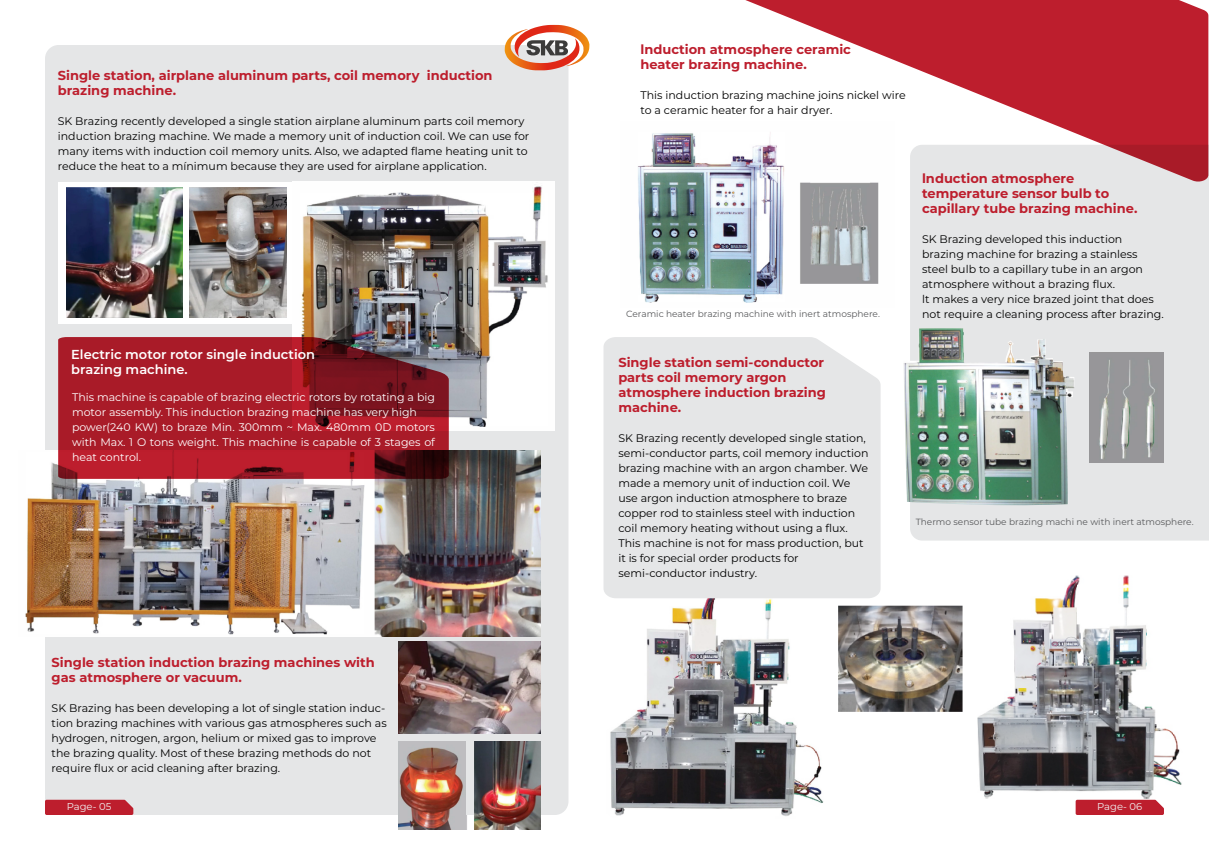
<style>
.page{position:relative;width:1209px;height:860px;background:#fff}
.page>*{position:absolute;margin:0;border:0;box-sizing:border-box;transform-origin:0 0}
.t1{font:700 13px/15px "Montserrat";color:#bd1e2d}
.t2{font:600 13px/15px "Montserrat";color:#fff}
.t3{font:11px/15px "Montserrat";color:#000}
.t4{font:11px/15px "Montserrat";color:#fff}
.t5{font:10px "Montserrat";color:#f0f0f1}
.t6{font:9px "Montserrat";color:#58595b}
</style>
<div class="page">
<div style="left:45px;top:45px;width:523px;height:770px;background:#e5e6e7;border-radius:14px"></div>
<svg style="left:45px;top:800px;width:88px;height:15px"></svg>
<div style="left:910px;top:145px;width:299px;height:396px;background:#e5e6e7"></div>
<svg style="left:745px;top:0;width:463px;height:182px;fill:#bd1e2d"></svg>
<svg style="left:505px;top:25px;width:84px;height:45px"></svg>
<svg style="left:58px;top:182px;width:234px;height:141px;background:#e8e9e9"></svg>
<img style="left:67px;top:188px;width:115px;height:129px">
<img style="left:190px;top:188px;width:96px;height:129px">
<img style="left:292px;top:182px;width:262px;height:249px">
<img style="left:25px;top:451px;width:516px;height:185px">
<svg style="left:58px;top:337px;width:391px;height:142px;background:#9c1d29"></svg>
<img style="left:398px;top:642px;width:143px;height:187px">
<div style="left:398px;top:735px;width:145px;height:6px;background:#e5e6e7"></div>
<div style="left:466px;top:739px;width:8px;height:76px;background:#e5e6e7"></div>
<img style="left:638px;top:121px;width:256px;height:182px">
<img style="left:903px;top:328px;width:171px;height:179px">
<img style="left:1089px;top:353px;width:75px;height:110px">
<img style="left:610px;top:598px;width:214px;height:218px">
<img style="left:838px;top:568px;width:344px;height:232px">
<div style="left:603px;top:337px;width:277px;height:261px;background:#e5e6e7"></div>
<svg style="left:1075px;top:800px;width:89px;height:15px"></svg>
<p class="t1" style="left:58px;top:67px;width:436px">Single station, airplane aluminum parts, coil memory induction brazing machine.</p>
<p class="t3" style="left:58px;top:113px;width:473px">SK Brazing recently developed a single station airplane aluminum parts coil memory induction brazing machine. We made a memory unit of induction coil. We can use for many items with induction coil memory units. Also, we adapted flame heating unit to reduce the heat to a mínimum because they are used for airplane application.</p>
<p class="t2" style="left:71px;top:346px;width:245px">Electric motor rotor single induction brazing machine.</p>
<p class="t4" style="left:72px;top:389px;width:364px">This machine is capable of brazing electric rotors by rotating a big motor assembly. This induction brazing machine has very high power(240 KW) to braze Min. 300mm ~ Max. 480mm 0D motors with Max. 1 O tons weight. This machine is capable of 3 stages of heat control.</p>
<p class="t1" style="left:52px;top:654px;width:325px">Single station induction brazing machines with gas atmosphere or vacuum.</p>
<p class="t3" style="left:52px;top:700px;width:337px">SK Brazing has been developing a lot of single station induc&shy;tion brazing machines with various gas atmospheres such as hydrogen, nitrogen, argon, helium or mixed gas to improve the brazing quality. Most of these brazing methods do not require flux or acid cleaning after brazing.</p>
<p class="t5" style="left:67px;top:800px;width:46px">Page- 05</p>
<p class="t1" style="left:640px;top:42px;width:212px">lnduction atmosphere ceramic heater brazing machine.</p>
<p class="t3" style="left:640px;top:88px;width:267px">This induction brazing machine joins nickel wire to a ceramic heater for a hair dryer.</p>
<p class="t6" style="left:626px;top:307px;width:255px">Ceramic heater brazing machine with inert atmosphere.</p>
<p class="t1" style="left:618px;top:354px;width:209px">Single station semi-conductor parts coil memory argon atmosphere induction brazing machine.</p>
<p class="t3" style="left:618px;top:430px;width:251px">SK Brazing recently developed single station, semi-conductor parts, coil memory induction brazing machine with an argon chamber. We made a memory unit of induction coil. We use argon induction atmosphere to braze copper rod to stainless steel with induction coil memory heating without using a flux.<br>This machine is not for mass production, but it is for special order products for semi-conductor industry.</p>
<p class="t1" style="left:922px;top:170px;width:217px">lnduction atmosphere temperature sensor bulb to capillary tube brazing machine.</p>
<p class="t3" style="left:922px;top:231px;width:243px">SK Brazing developed this induction brazing machine for brazing a stainless steel bulb to a capillary tube in an argon atmosphere without a brazing flux.<br>lt makes a very nice brazed joint that does not require a cleaning process after brazing.</p>
<p class="t6" style="left:915px;top:516px;width:279px">Thermo sensor tube brazing machi ne with inert atmosphere.</p>
<p class="t5" style="left:1097px;top:800px;width:47px">Page- 06</p>
</div>
